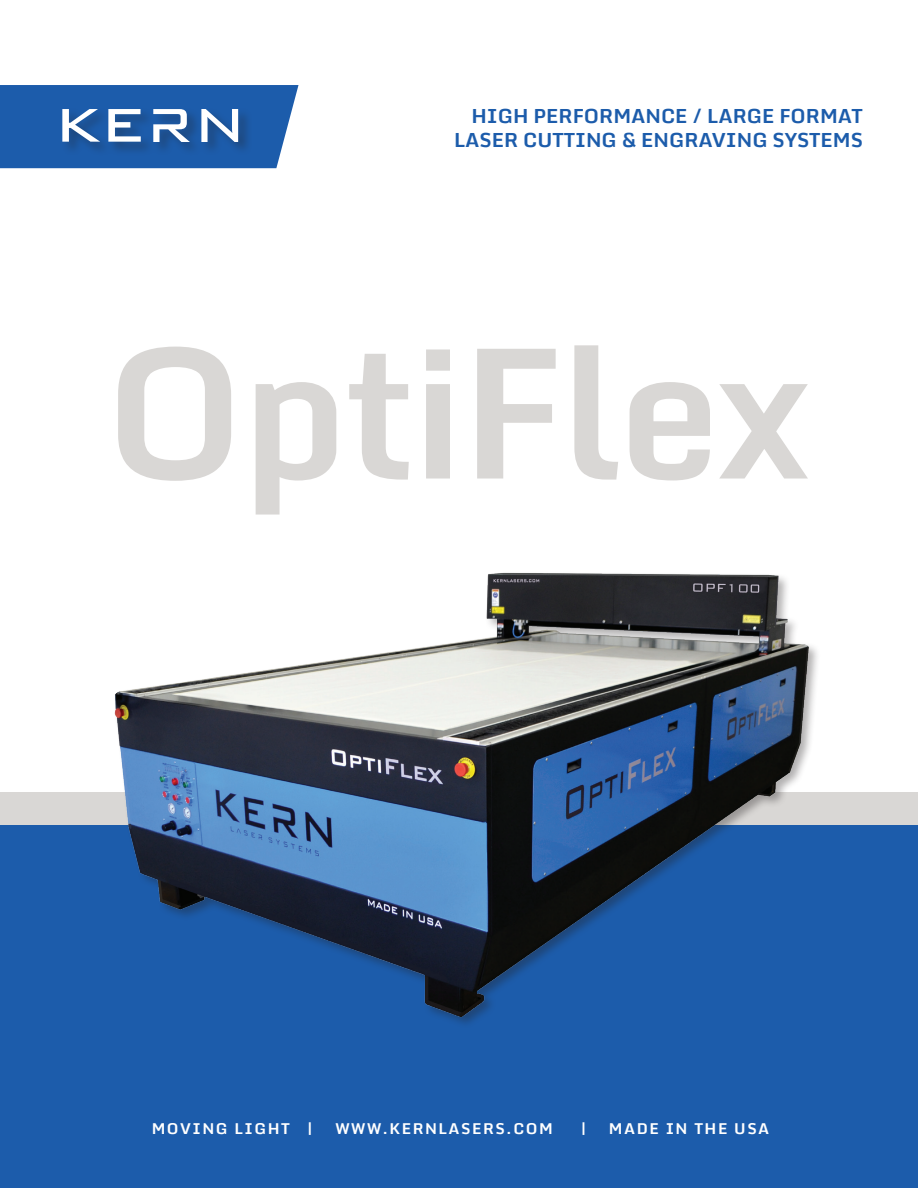
<style>
.page{position:relative;width:918px;height:1188px;background:#fff}
.page>*{position:absolute;margin:0;border:0;box-sizing:border-box;transform-origin:0 0}
.t1{font:700 180px "Monda";letter-spacing:-.02em;color:#d9d7d5}
.t2{font:700 19.5px/24px "Monda";color:#1c5cab;text-align:right}
.t3{font:700 15px "Monda";letter-spacing:.1em;color:#fff}
</style>
<div class="page">
<div style="left:0;top:792px;width:918px;height:44px;background:#d9d7d5"></div>
<div style="left:0;top:825px;width:918px;height:363px;background:#1c5cab"></div>
<img style="left:114px;top:572px;width:704px;height:452px">
<svg style="left:0;top:85px;width:299px;height:83px;background:#396fb2"></svg>
<p class="t2" style="left:454px;top:103px;width:410px">HIGH PERFORMANCE / LARGE FORMAT<br>LASER CUTTING &amp; ENGRAVING SYSTEMS</p>
<p class="t1" style="left:104px;top:262px;width:709px">OptiFlex</p>
<p class="t3" style="left:152px;top:1116px;width:163px">MOVING LIGHT |</p>
<p class="t3" style="left:335px;top:1116px;width:219px">WWW.KERNLASERS.COM</p>
<p class="t3" style="left:581px;top:1116px;width:7px">|</p>
<p class="t3" style="left:609px;top:1116px;width:162px">MADE IN THE USA</p>
</div>
